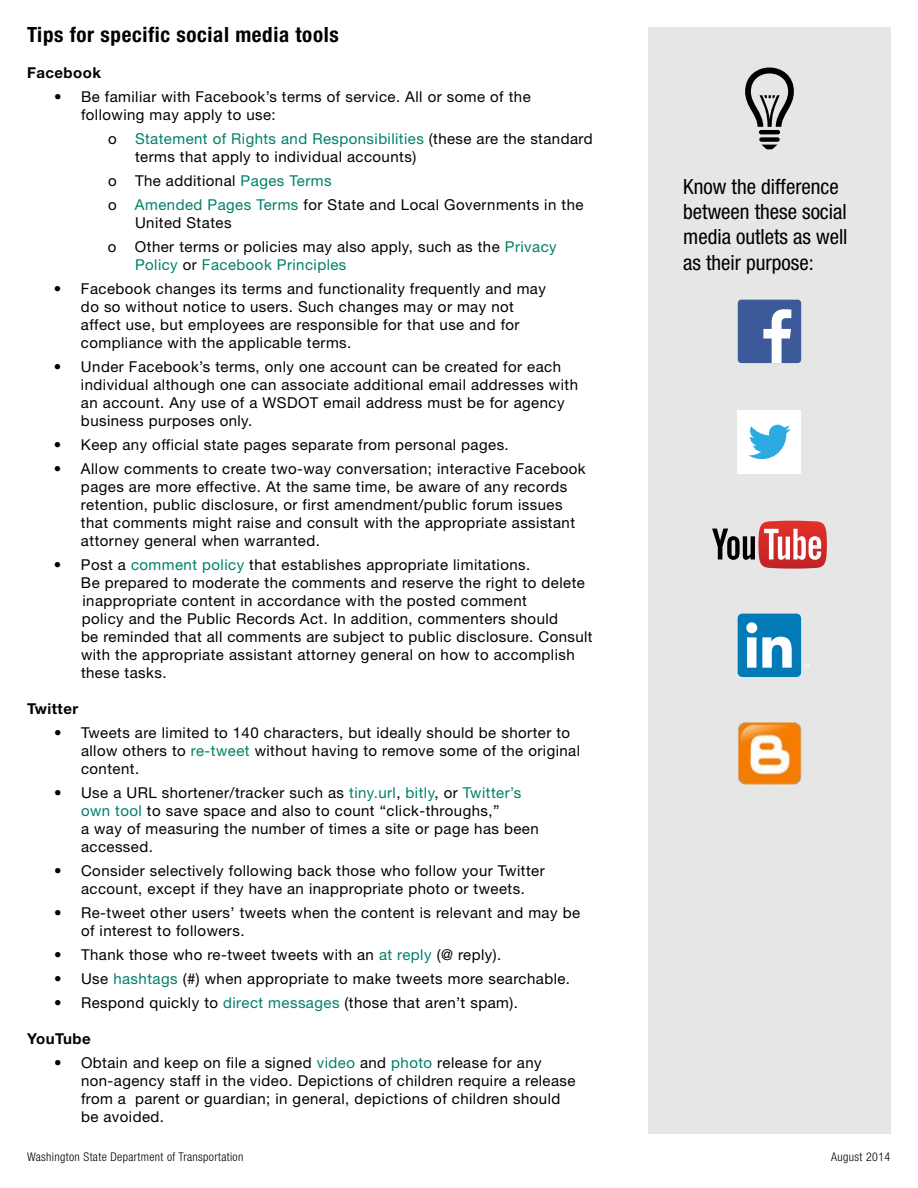
<style>
.page{position:relative;width:918px;height:1188px;background:#fff}
.page>*{position:absolute;margin:0;border:0;box-sizing:border-box;transform-origin:0 0}
.t1{font:condensed 21px/25.2px "Helvetica Neue LT Std";color:#000}
.t2{font:700 condensed 21px "Helvetica Neue LT Std";letter-spacing:.03em;color:#000}
.t3{font:15px/18px "Helvetica Neue LT Std";letter-spacing:.03em;color:#000}
.t4{font:15px "Helvetica Neue LT Std";letter-spacing:.03em;color:#008066}
.t5{font:700 15px "Helvetica Neue LT Std";letter-spacing:.03em;color:#000}
.t6{font:300 condensed 12px "Helvetica Neue LT Std";letter-spacing:.03em;color:#000}
.s1{color:#008066}
.s2{color:#000}
</style>
<div class="page">
<div style="left:648px;top:27px;width:243px;height:1107px;background:#e6e6e6"></div>
<div style="left:738px;top:300px;width:63px;height:63px;background:#3c5a99;border-radius:4px"></div>
<svg style="left:763px;top:309px;width:28px;height:54px"></svg>
<div style="left:738px;top:410px;width:63px;height:64px;background:#fff"></div>
<svg style="left:748px;top:425px;width:43px;height:34px"></svg>
<svg style="left:712px;top:521px;width:115px;height:48px"></svg>
<div style="left:738px;top:614px;width:63px;height:63px;background:#007bb6;border-radius:5px"></div>
<svg style="left:746px;top:622px;width:46px;height:46px"></svg>
<img style="left:737px;top:722px;width:65px;height:63px">
<svg style="left:745px;top:67px;width:49px;height:82px"></svg>
<h1 class="t2" style="left:27px;top:22px;width:313px">Tips for specific social media tools</h1>
<p class="t5" style="left:27px;top:63px;width:75px">Facebook</p>
<p class="t3" style="left:81px;top:87px;width:451px;text-indent:-27px">• Be familiar with Facebook’s terms of service. All or some of the following may apply to use:</p>
<p class="t3" style="left:135px;top:129px;width:459px;text-indent:-27px">o <span class="s1">Statement of Rights and Responsibilities</span> (these are the standard terms that apply to individual accounts)</p>
<p class="t3" style="left:108px;top:168px;width:477px;line-height:24px">o The additional <span class="s1">Pages Terms<br></span>o <span class="s1">Amended Pages Terms</span> for State and Local Governments in the</p>
<p class="t3" style="left:108px;top:210px;width:450px;line-height:24px;text-indent:27px">United States<br>o Other terms or policies may also apply, such as the <span class="s1">Privacy</span></p>
<p class="t4" style="left:135px;top:256px;width:213px">Policy <span class="s2">or</span> Facebook Principles</p>
<p class="t3" style="left:81px;top:279px;width:466px;text-indent:-27px">• Facebook changes its terms and functionality frequently and may do so without notice to users. Such changes may or may not affect use, but employees are responsible for that use and for compliance with the applicable terms.</p>
<p class="t3" style="left:81px;top:357px;width:499px;text-indent:-27px">• Under Facebook’s terms, only one account can be created for each individual although one can associate additional email addresses with an account. Any use of a WSDOT email address must be for agency business purposes only.</p>
<p class="t3" style="left:54px;top:435px;width:456px">• Keep any official state pages separate from personal pages.</p>
<p class="t3" style="left:81px;top:459px;width:506px;text-indent:-27px">• Allow comments to create two-way conversation; interactive Facebook pages are more effective. At the same time, be aware of any records retention, public disclosure, or first amendment/public forum issues that comments might raise and consult with the appropriate assistant attorney general when warranted.</p>
<p class="t3" style="left:81px;top:555px;width:513px;text-indent:-27px">• Post a <span class="s1">comment policy</span> that establishes appropriate limitations.<br>Be prepared to moderate the comments and reserve the right to delete inappropriate content in accordance with the posted comment<br>policy and the Public Records Act. In addition, commenters should<br>be reminded that all comments are subject to public disclosure. Consult with the appropriate assistant attorney general on how to accomplish these tasks.</p>
<p class="t5" style="left:27px;top:699px;width:53px">Twitter</p>
<p class="t3" style="left:81px;top:723px;width:501px;text-indent:-27px">• Tweets are limited to 140 characters, but ideally should be shorter to allow others to <span class="s1">re-tweet</span> without having to remove some of the original content.</p>
<p class="t3" style="left:81px;top:783px;width:459px;text-indent:-27px">• Use a URL shortener/tracker such as <span class="s1">tiny.url</span>, <span class="s1">bitly</span>, or <span class="s1">Twitter’s own tool</span> to save space and also to count “click-throughs,”<br>a way of measuring the number of times a site or page has been accessed.</p>
<p class="t3" style="left:54px;top:861px;width:492px;text-align:center">• Consider selectively following back those who follow your Twitter account, except if they have an inappropriate photo or tweets.</p>
<p class="t3" style="left:81px;top:903px;width:501px;text-indent:-27px">• Re-tweet other users’ tweets when the content is relevant and may be of interest to followers.</p>
<p class="t3" style="left:54px;top:945px;width:449px">• Thank those who re-tweet tweets with an <span class="s1">at reply</span> (@ reply).</p>
<p class="t3" style="left:54px;top:969px;width:518px">• Use <span class="s1">hashtags</span> (#) when appropriate to make tweets more searchable.</p>
<p class="t3" style="left:54px;top:993px;width:465px">• Respond quickly to <span class="s1">direct messages</span> (those that aren’t spam).</p>
<p class="t5" style="left:27px;top:1029px;width:65px">YouTube</p>
<p class="t3" style="left:81px;top:1053px;width:496px;text-indent:-27px">• Obtain and keep on file a signed <span class="s1">video</span> and <span class="s1">photo</span> release for any non-agency staff in the video. Depictions of children require a release from a parent or guardian; in general, depictions of children should be avoided.</p>
<h1 class="t1" style="left:683px;top:174px;width:166px">Know the difference between these social media outlets as well as their purpose:</h1>
<p class="t6" style="left:27px;top:1150px;width:218px">Washington State Department of Transportation</p>
<p class="t6" style="left:831px;top:1150px;width:61px">August 2014</p>
</div>
